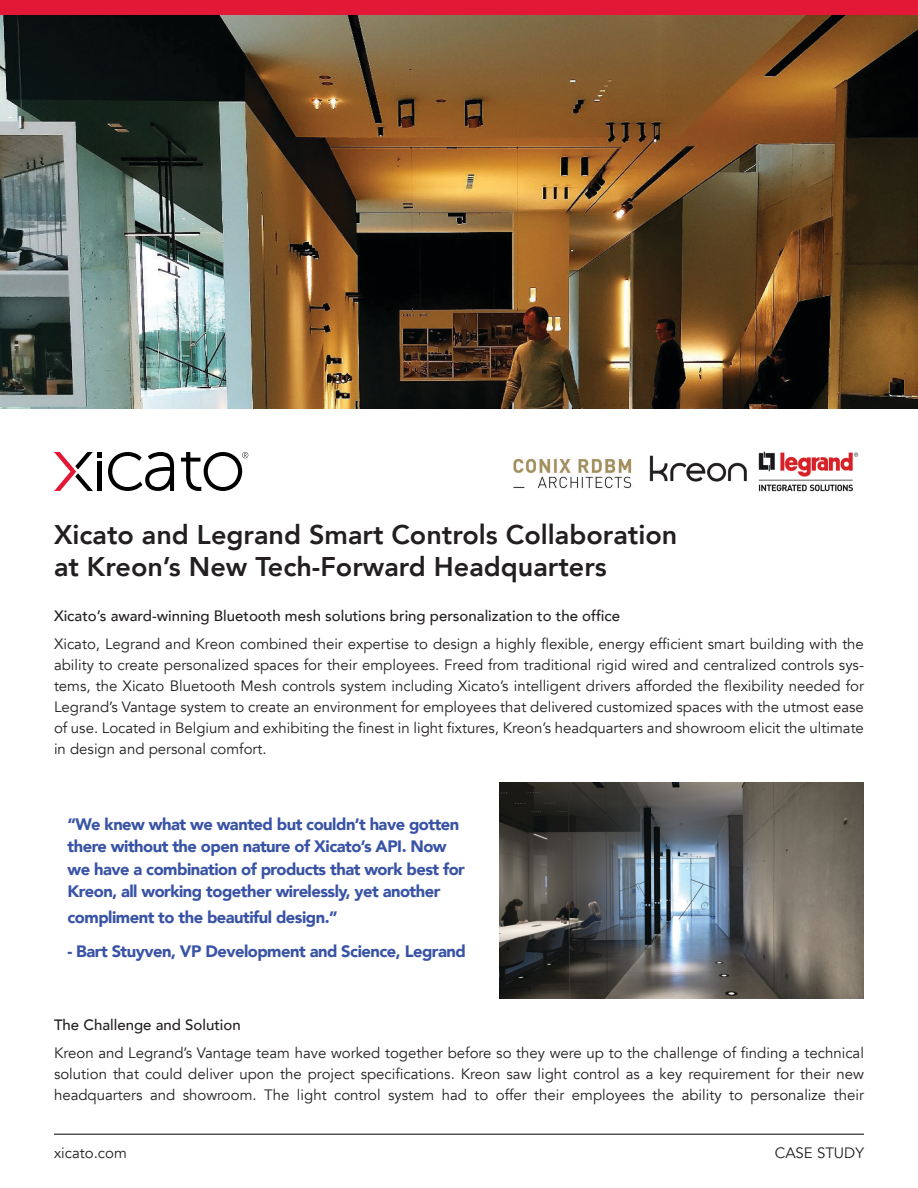
<style>
.page{position:relative;width:918px;height:1188px;background:#fff}
.page>*{position:absolute;margin:0;border:0;box-sizing:border-box;transform-origin:0 0}
.t1{font:800 27px/32.4px "Avenir";color:#231f20}
.t2{font:900 16.5px/22.5px "Avenir";letter-spacing:-.03em;color:#3953a5}
.t3{font:15px/21px "Avenir";color:#231f20;text-align:justify}
.t4{font:500 15px "Avenir";color:#231f20}
</style>
<div class="page">
<hr style="left:54px;top:1134px;width:810px;height:1px;background:#000">
<img style="left:0;top:14px;width:918px;height:394px">
<img style="left:649px;top:455px;width:98px;height:27px">
<div style="left:0;top:0;width:918px;height:14px;background:#e31837"></div>
<svg style="left:108px;top:452px;width:66px;height:39px"></svg>
<svg style="left:181px;top:452px;width:67px;height:39px"></svg>
<svg style="left:54px;top:452px;width:48px;height:39px"></svg>
<img style="left:499px;top:782px;width:365px;height:216px">
<img style="left:513px;top:458px;width:119px;height:31px">
<img style="left:758px;top:451px;width:101px;height:41px">
<p class="t1" style="left:54px;top:518px;width:625px">Xicato and Legrand Smart Controls Collaboration at Kreon’s New Tech-Forward Headquarters</p>
<p class="t4" style="left:54px;top:603px;width:568px">Xicato’s award-winning Bluetooth mesh solutions bring personalization to the office</p>
<p class="t3" style="left:54px;top:633px;width:812px">Xicato, Legrand and Kreon combined their expertise to design a highly flexible, energy efficient smart building with the ability to create personalized spaces for their employees. Freed from traditional rigid wired and centralized controls sys&shy;tems, the Xicato Bluetooth Mesh controls system including Xicato’s intelligent drivers afforded the flexibility needed for Legrand’s Vantage system to create an environment for employees that delivered customized spaces with the utmost ease of use. Located in Belgium and exhibiting the finest in light fixtures, Kreon’s headquarters and showroom elicit the ultimate in design and personal comfort.</p>
<p class="t2" style="left:68px;top:812px;width:399px">“We knew what we wanted but couldn’t have gotten there without the open nature of Xicato’s API. Now we have a combination of products that work best for Kreon, all working together wirelessly, yet another</p>
<p class="t2" style="left:68px;top:905px;width:272px">compliment to the beautiful design.”</p>
<p class="t2" style="left:68px;top:940px;width:400px">- Bart Stuyven, VP Development and Science, Legrand</p>
<p class="t4" style="left:54px;top:1012px;width:188px">The Challenge and Solution</p>
<p class="t3" style="left:54px;top:1042px;width:812px">Kreon and Legrand’s Vantage team have worked together before so they were up to the challenge of finding a technical solution that could deliver upon the project specifications. Kreon saw light control as a key requirement for their new headquarters and showroom. The light control system had to offer their employees the ability to personalize their</p>
<p class="t3" style="left:54px;top:1143px;width:74px">xicato.com</p>
<p class="t3" style="left:775px;top:1143px;width:91px">CASE STUDY</p>
</div>
